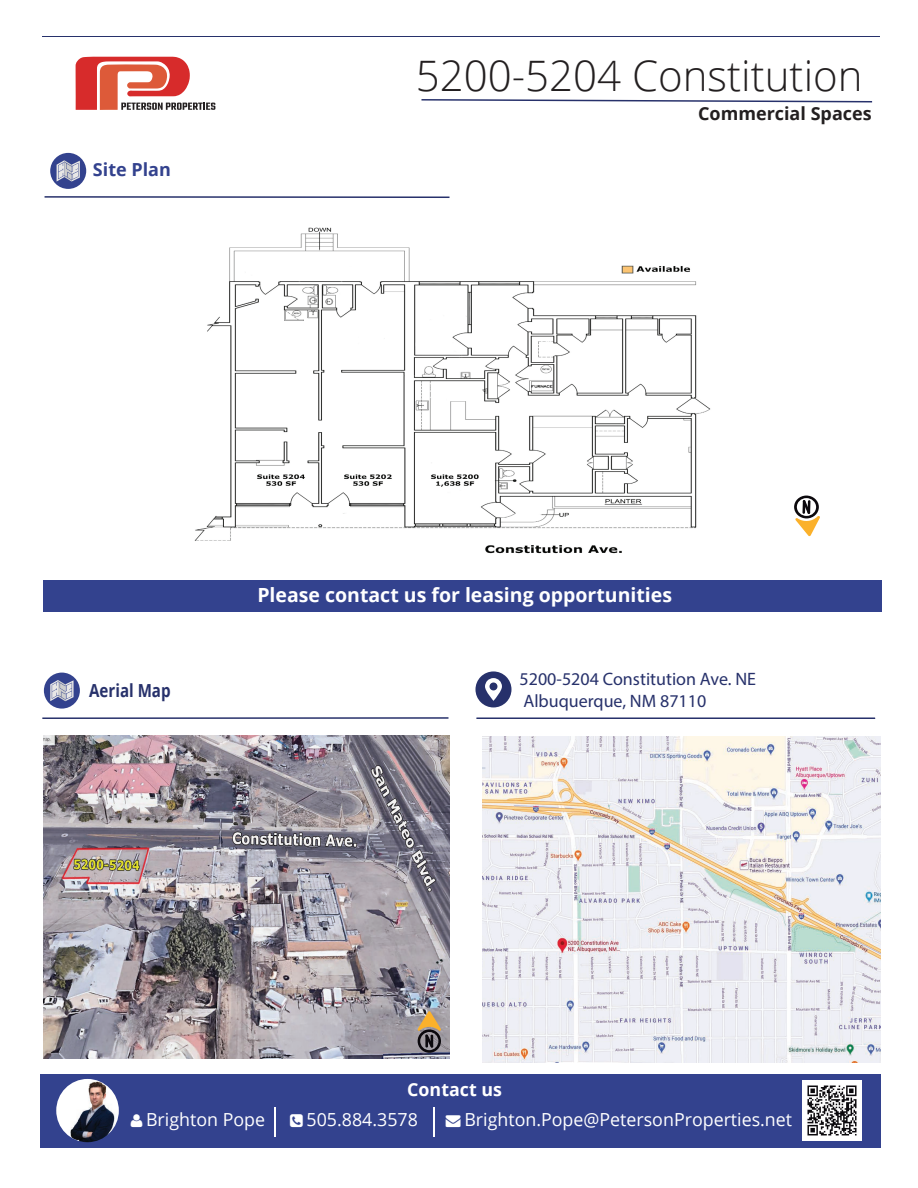
<style>
.page{position:relative;width:918px;height:1188px;background:#fff}
.page>*{position:absolute;margin:0;border:0;box-sizing:border-box;transform-origin:0 0}
.t1{font:300 42px "Open Sans";color:#231f20}
.t2{font:700 19.5px "Open Sans";color:#fff}
.t3{font:18px "Open Sans";color:#fff}
.t4{font:18px/21.6px "Myriad Pro";color:#27316b}
.t5{font:700 18px "Open Sans";color:#231f20}
.t6{font:700 18px "Open Sans";color:#fff}
.t7{font:700 18px "Open Sans";color:#27316b;scale:.84 1}
.t8{font:700 18px "Open Sans";color:#33428e}
</style>
<div class="page">
<hr style="left:476px;top:717px;width:399px;height:2px;background:#27316b">
<div style="left:40px;top:1074px;width:840px;height:74px;background:#33428e"></div>
<div style="left:802px;top:1081px;width:60px;height:60px;background:#fff"></div>
<img style="left:807px;top:1085px;width:50px;height:51px">
<hr style="left:274px;top:1107px;width:1px;height:30px;background:#fff">
<hr style="left:433px;top:1107px;width:2px;height:30px;background:#fff">
<img style="left:56px;top:1079px;width:63px;height:63px;border-radius:31px">
<hr style="left:42px;top:36px;width:838px;height:1px;background:#27316b">
<svg style="left:76px;top:57px;width:139px;height:53px"></svg>
<svg style="left:421px;top:99px;width:452px;height:4px"></svg>
<img style="left:483px;top:737px;width:397px;height:326px">
<svg style="left:475px;top:671px;width:36px;height:36px"></svg>
<hr style="left:45px;top:196px;width:405px;height:2px;background:#27316b">
<img style="left:43px;top:735px;width:407px;height:324px">
<svg style="left:418px;top:1011px;width:23px;height:42px"></svg>
<div style="left:43px;top:581px;width:839px;height:31px;background:#33428e"></div>
<img style="left:194px;top:227px;width:517px;height:327px">
<svg style="left:794px;top:495px;width:26px;height:41px"></svg>
<div style="left:50px;top:153px;width:36px;height:36px;background:#33428e;border-radius:50%"></div>
<svg style="left:57px;top:160px;width:23px;height:22px"></svg>
<hr style="left:42px;top:717px;width:406px;height:2px;background:#27316b">
<div style="left:44px;top:673px;width:36px;height:36px;background:#33428e;border-radius:50%"></div>
<svg style="left:50px;top:680px;width:24px;height:21px"></svg>
<p class="t8" style="left:93px;top:157px;width:80px">Site Plan</p>
<h1 class="t1" style="left:416px;top:47px;width:448px">5200-5204 Constitution</h1>
<p class="t5" style="left:698px;top:101px;width:175px">Commercial Spaces</p>
<p class="t7" style="left:89px;top:677px;width:98px">Aerial Map</p>
<p class="t2" style="left:257px;top:581px;width:416px">Please contact us for leasing opportunities</p>
<p class="t4" style="left:520px;top:668px;width:238px">5200-5204 Constitution Ave. NE<br>Albuquerque, NM 87110</p>
<p class="t3" style="left:146px;top:1108px;width:121px">Brighton Pope</p>
<p class="t6" style="left:407px;top:1077px;width:96px">Contact us</p>
<p class="t3" style="left:307px;top:1108px;width:113px">505.884.3578</p>
<p class="t3" style="left:464px;top:1108px;width:329px">Brighton.Pope@PetersonProperties.net</p>
</div>
